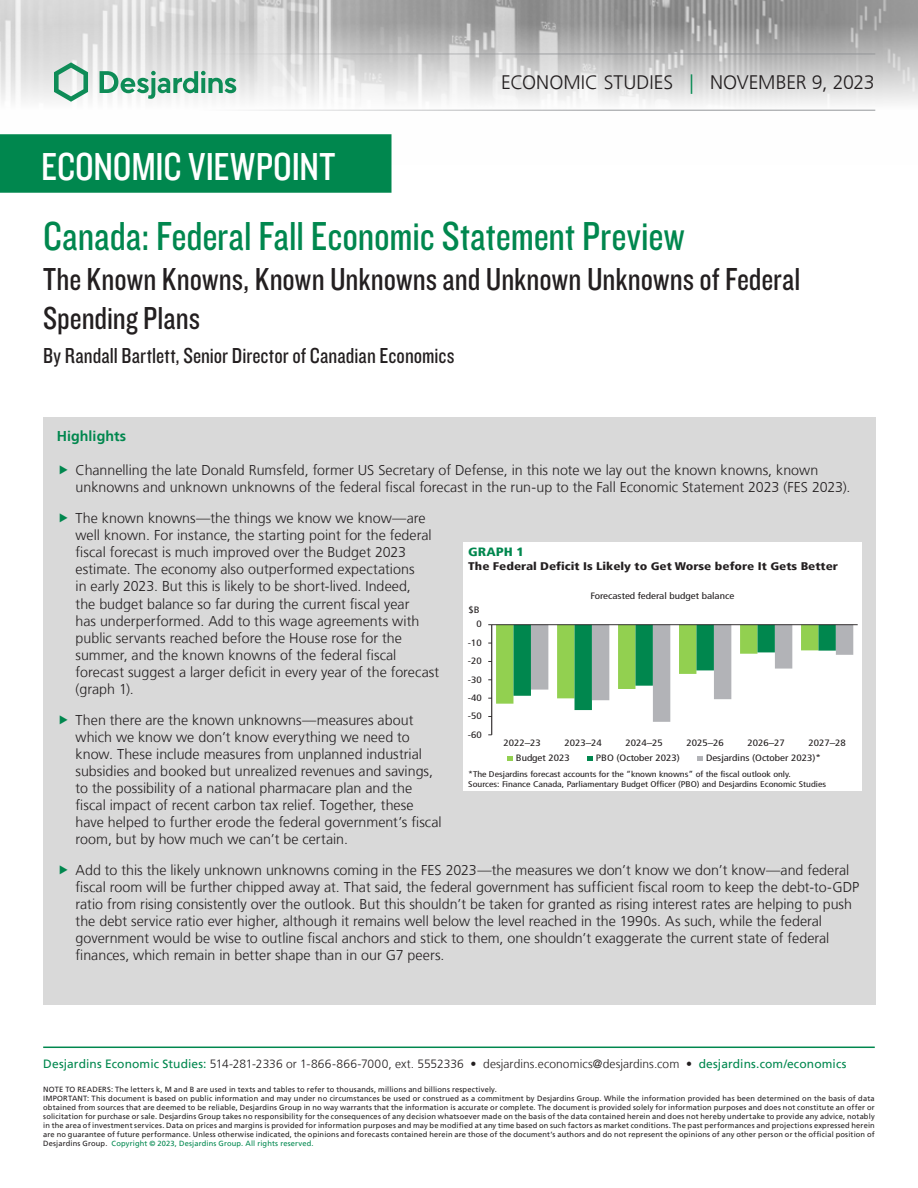
<style>
.page{position:relative;width:918px;height:1188px;background:#fff}
.page>*{position:absolute;margin:0;border:0;box-sizing:border-box;transform-origin:0 0}
.Pub_Titre{font:42px "Knockout 29 Junior Ltweight";color:#00874e}
.t1{font:40.5px "Knockout 29 Junior Ltweight";letter-spacing:-.005em;color:#fff}
.Pub_SousTitre1{font:33px/39.6px "Knockout 29 Junior Ltweight";color:#231f20}
.Pub_Signature{font:22.5px "Knockout 29 Junior Ltweight";letter-spacing:.005em;color:#231f20}
.t2{font:300 19.5px "Frutiger LT";color:#231f20}
.t3{font:300 14.25px/17.1px "Frutiger LT";color:#231f20}
.Texte_Titre{font:700 14.25px "Frutiger LT";letter-spacing:.005em;color:#00874e}
.t4{font:300 12px "Frutiger LT";letter-spacing:.005em;color:#231f20}
.t5{font:900 condensed 12px "Frutiger LT";color:#00874e;scale:1.2 1}
.t6{font:900 condensed 11.1px "Frutiger LT";color:#231f20;scale:1.2 1}
.t7{font:condensed 9.3px "Frutiger LT";color:#231f20;scale:1.2 1}
.t8{font:condensed 9.15px "Frutiger LT";color:#231f20;scale:1.2 1}
.t9{font:condensed 8.25px/9.9px "Frutiger LT";color:#231f20;scale:1.2 1}
.t10{font:7.5px/9px "Frutiger LT";letter-spacing:.02em;color:#231f20}
.s1{color:#00874e}
.s2{font-weight:400;color:#00874e}
</style>
<div class="page">
<img style="left:0;top:0;width:918px;height:111px">
<hr style="left:43px;top:54px;width:832px;height:1px;background:#939598">
<hr style="left:43px;top:110px;width:832px;height:1px;background:#939598">
<svg style="left:54px;top:62px;width:34px;height:40px"></svg>
<svg style="left:100px;top:71px;width:136px;height:28px"></svg>
<div style="left:0;top:135px;width:391px;height:57px;background:#00874e"></div>
<div style="left:0;top:134px;width:392px;height:59px;border:2px solid #00874e"></div>
<hr style="left:43px;top:1047px;width:832px;height:1px;background:#00874e">
<div style="left:43px;top:417px;width:832px;height:588px;background:#d9d9d9"></div>
<div style="left:463px;top:542px;width:399px;height:248px;background:#fff"></div>
<hr style="left:491px;top:625px;width:1px;height:110px;background:#231f20">
<svg style="left:488px;top:624px;width:365px;height:98px"></svg>
<hr style="left:492px;top:624px;width:366px;height:1px;background:#231f20">
<svg style="left:507px;top:756px;width:6px;height:5px"></svg>
<svg style="left:587px;top:756px;width:6px;height:5px"></svg>
<svg style="left:697px;top:756px;width:6px;height:5px"></svg>
<h2 class="t1" style="left:41px;top:140px;width:296px">ECONOMIC VIEWPOINT</h2>
<p class="t2" style="left:501px;top:72px;width:375px">ECONOMIC STUDIES <span class="s1">|</span> NOVEMBER 9, 2023</p>
<p class="Pub_Titre" style="left:43px;top:209px;width:643px">Canada: Federal Fall Economic Statement Preview</p>
<p class="Pub_SousTitre1" style="left:43px;top:258px;width:759px">The Known Knowns, Known Unknowns and Unknown Unknowns of Federal<br>Spending Plans</p>
<p class="Pub_Signature" style="left:43px;top:341px;width:413px">By Randall Bartlett, Senior Director of Canadian Economics</p>
<p class="Texte_Titre" style="left:57px;top:428px;width:71px">Highlights</p>
<p class="t3" style="left:76px;top:462px;width:776px">Channelling the late Donald Rumsfeld, former US Secretary of Defense, in this note we lay out the known knowns, known unknowns and unknown unknowns of the federal fiscal forecast in the run‑up to the Fall Economic Statement 2023 (FES 2023).</p>
<p class="t3" style="left:76px;top:510px;width:365px">The known knowns—the things we know we know—are well known. For instance, the starting point for the federal fiscal forecast is much improved over the Budget 2023 estimate. The economy also outperformed expectations<br>in early 2023. But this is likely to be short‑lived. Indeed,<br>the budget balance so far during the current fiscal year<br>has underperformed. Add to this wage agreements with public servants reached before the House rose for the summer, and the known knowns of the federal fiscal forecast suggest a larger deficit in every year of the forecast (graph 1).</p>
<p class="t3" style="left:76px;top:711px;width:368px">Then there are the known unknowns—measures about which we know we don’t know everything we need to know. These include measures from unplanned industrial subsidies and booked but unrealized revenues and savings, to the possibility of a national pharmacare plan and the fiscal impact of recent carbon tax relief. Together, these have helped to further erode the federal government’s fiscal room, but by how much we can’t be certain.</p>
<p class="t3" style="left:76px;top:862px;width:785px">Add to this the likely unknown unknowns coming in the FES 2023—the measures we don’t know we don’t know—and federal fiscal room will be further chipped away at. That said, the federal government has sufficient fiscal room to keep the debt‑to‑GDP ratio from rising consistently over the outlook. But this shouldn’t be taken for granted as rising interest rates are helping to push the debt service ratio ever higher, although it remains well below the level reached in the 1990s. As such, while the federal government would be wise to outline fiscal anchors and stick to them, one shouldn’t exaggerate the current state of federal finances, which remain in better shape than in our G7 peers.</p>
<p class="t5" style="left:468px;top:545px;width:48px">GRAPH 1</p>
<p class="t6" style="left:468px;top:559px;width:310px">The Federal Deficit Is Likely to Get Worse before It Gets Better</p>
<p class="t8" style="left:590px;top:590px;width:121px">Forecasted federal budget balance</p>
<p class="t8" style="left:468px;top:604px;width:11px">$B</p>
<p class="t8" style="left:476px;top:619px;width:6px">0</p>
<p class="t7" style="left:468px;top:637px;width:13px">-10</p>
<p class="t8" style="left:468px;top:656px;width:13px">-20</p>
<p class="t7" style="left:468px;top:674px;width:13px">-30</p>
<p class="t8" style="left:468px;top:692px;width:13px">-40</p>
<p class="t7" style="left:468px;top:711px;width:13px">-50</p>
<p class="t8" style="left:468px;top:729px;width:13px">-60</p>
<p class="t8" style="left:503px;top:738px;width:33px">2022–23</p>
<p class="t8" style="left:564px;top:738px;width:33px">2023–24</p>
<p class="t8" style="left:625px;top:738px;width:33px">2024–25</p>
<p class="t8" style="left:686px;top:738px;width:33px">2025–26</p>
<p class="t8" style="left:747px;top:738px;width:33px">2026–27</p>
<p class="t8" style="left:808px;top:738px;width:33px">2027–28</p>
<p class="t8" style="left:516px;top:753px;width:46px">Budget 2023</p>
<p class="t8" style="left:596px;top:753px;width:71px">PBO (October 2023)</p>
<p class="t8" style="left:706px;top:753px;width:97px">Desjardins (October 2023)*</p>
<p class="t9" style="left:468px;top:769px;width:300px">*The Desjardins forecast accounts for the “known knowns” of the fiscal outlook only.<br>Sources: Finance Canada, Parliamentary Budget Officer (PBO) and Desjardins Economic Studies</p>
<p class="t4" style="left:43px;top:1057px;width:805px"><span class="s2">Desjardins Economic Studies:</span> 514‑281‑2336 or 1-866‑866‑7000, ext. 5552336 • desjardins.economics@desjardins.com • <span class="s2">desjardins.com/economics</span></p>
<p class="t10" style="left:43px;top:1085px;width:833px">NOTE TO READERS: The letters k, M and B are used in texts and tables to refer to thousands, millions and billions respectively.<br>IMPORTANT: This document is based on public information and may under no circumstances be used or construed as a commitment by Desjardins Group. While the information provided has been determined on the basis of data obtained from sources that are deemed to be reliable, Desjardins Group in no way warrants that the information is accurate or complete. The document is provided solely for information purposes and does not constitute an offer or solicitation for purchase or sale. Desjardins Group takes no responsibility for the consequences of any decision whatsoever made on the basis of the data contained herein and does not hereby undertake to provide any advice, notably in the area of investment services. Data on prices and margins is provided for information purposes and may be modified at any time based on such factors as market conditions. The past performances and projections expressed herein are no guarantee of future performance. Unless otherwise indicated, the opinions and forecasts contained herein are those of the document’s authors and do not represent the opinions of any other person or the official position of Desjardins Group. <span class="s1">Copyright © 2023, Desjardins Group. All rights reserved.</span></p>
</div>
